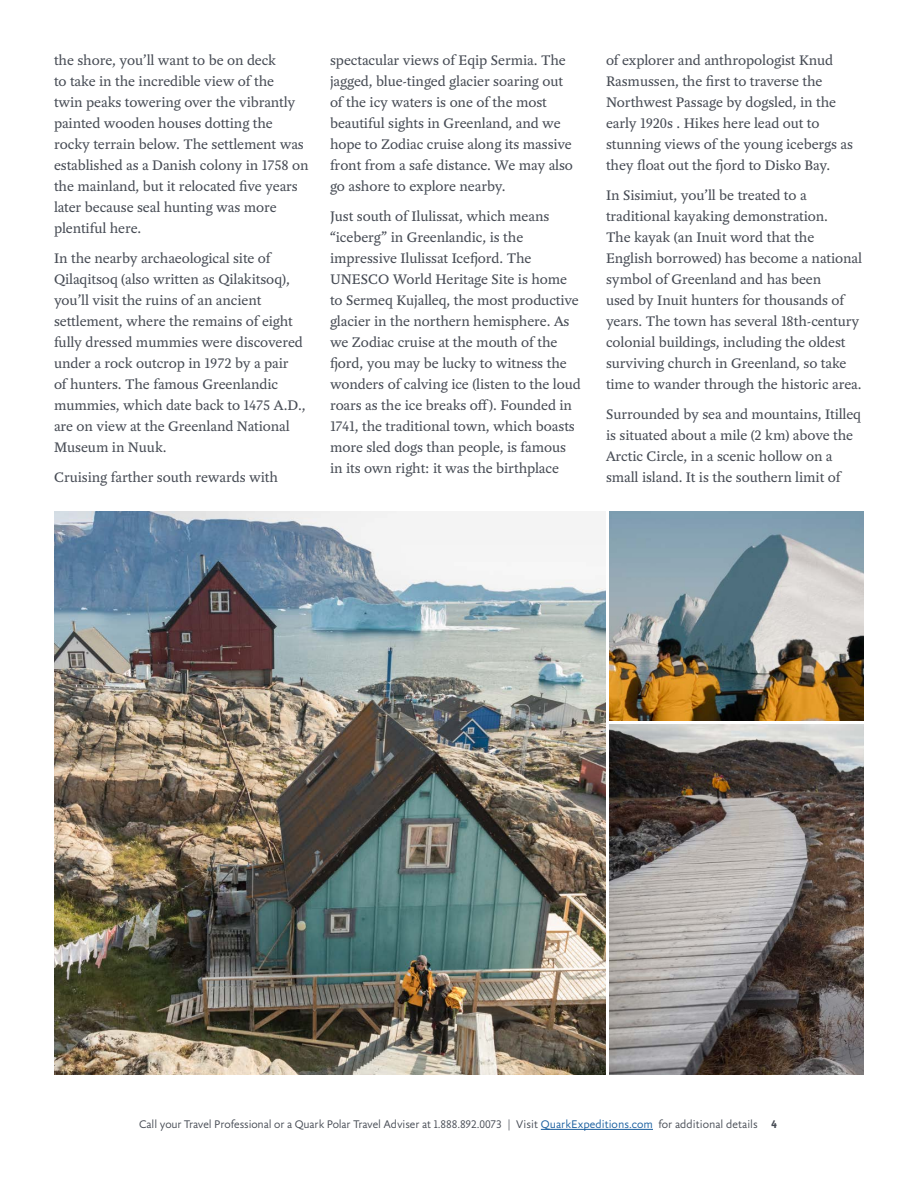
<style>
.page{position:relative;width:918px;height:1188px;background:#fff}
.page>*{position:absolute;margin:0;border:0;box-sizing:border-box;transform-origin:0 0}
.Body_Copy{font:15px/21px "Yoga OT";letter-spacing:-.005em;color:#464b54}
.t1{font:300 12px "Yoga Sans OT";letter-spacing:-.01em;color:#464b54}
.t2{font:700 12px "Yoga Sans OT";color:#464b54}
.s1{color:#175d9e}
</style>
<div class="page">
<img style="left:609px;top:511px;width:255px;height:210px">
<img style="left:54px;top:511px;width:552px;height:564px">
<img style="left:609px;top:724px;width:255px;height:351px">
<hr style="left:541px;top:1129px;width:112px;height:1px;background:#175d9e">
<p class="Body_Copy" style="left:54px;top:50px;width:256px">the shore, you’ll want to be on deck<br>to take in the incredible view of the<br>twin peaks towering over the vibrantly painted wooden houses dotting the rocky terrain below. The settlement was established as a Danish colony in 1758 on the mainland, but it relocated five years later because seal hunting was more plentiful here.</p>
<p class="Body_Copy" style="left:54px;top:248px;width:253px">In the nearby archaeological site of Qilaqitsoq (also written as Qilakitsoq), you’ll visit the ruins of an ancient settlement, where the remains of eight fully dressed mummies were discovered under a rock outcrop in 1972 by a pair<br>of hunters. The famous Greenlandic mummies, which date back to 1475 A.D., are on view at the Greenland National Museum in Nuuk.</p>
<p class="Body_Copy" style="left:54px;top:467px;width:226px">Cruising farther south rewards with</p>
<p class="Body_Copy" style="left:330px;top:50px;width:245px">spectacular views of Eqip Sermia. The jagged, blue-tinged glacier soaring out of the icy waters is one of the most beautiful sights in Greenland, and we hope to Zodiac cruise along its massive front from a safe distance. We may also go ashore to explore nearby.</p>
<p class="Body_Copy" style="left:330px;top:206px;width:252px">Just south of Ilulissat, which means “iceberg” in Greenlandic, is the impressive Ilulissat Icefjord. The UNESCO World Heritage Site is home to Sermeq Kujalleq, the most productive glacier in the northern hemisphere. As we Zodiac cruise at the mouth of the fjord, you may be lucky to witness the wonders of calving ice (listen to the loud roars as the ice breaks off). Founded in 1741, the traditional town, which boasts more sled dogs than people, is famous in its own right: it was the birthplace</p>
<p class="Body_Copy" style="left:606px;top:50px;width:249px">of explorer and anthropologist Knud Rasmussen, the first to traverse the Northwest Passage by dogsled, in the early 1920s . Hikes here lead out to stunning views of the young icebergs as they float out the fjord to Disko Bay.</p>
<p class="Body_Copy" style="left:606px;top:185px;width:258px">In Sisimiut, you’ll be treated to a traditional kayaking demonstration.<br>The kayak (an Inuit word that the English borrowed) has become a national symbol of Greenland and has been<br>used by Inuit hunters for thousands of years. The town has several 18th-century colonial buildings, including the oldest surviving church in Greenland, so take time to wander through the historic area.</p>
<p class="Body_Copy" style="left:606px;top:404px;width:257px">Surrounded by sea and mountains, Itilleq is situated about a mile (2 km) above the Arctic Circle, in a scenic hollow on a small island. It is the southern limit of</p>
<p class="t1" style="left:139px;top:1118px;width:620px">Call your Travel Professional or a Quark Polar Travel Adviser at 1.888.892.0073 | Visit <span class="s1">QuarkExpeditions.com</span> for additional details</p>
<p class="t2" style="left:771px;top:1118px;width:7px">4</p>
</div>
